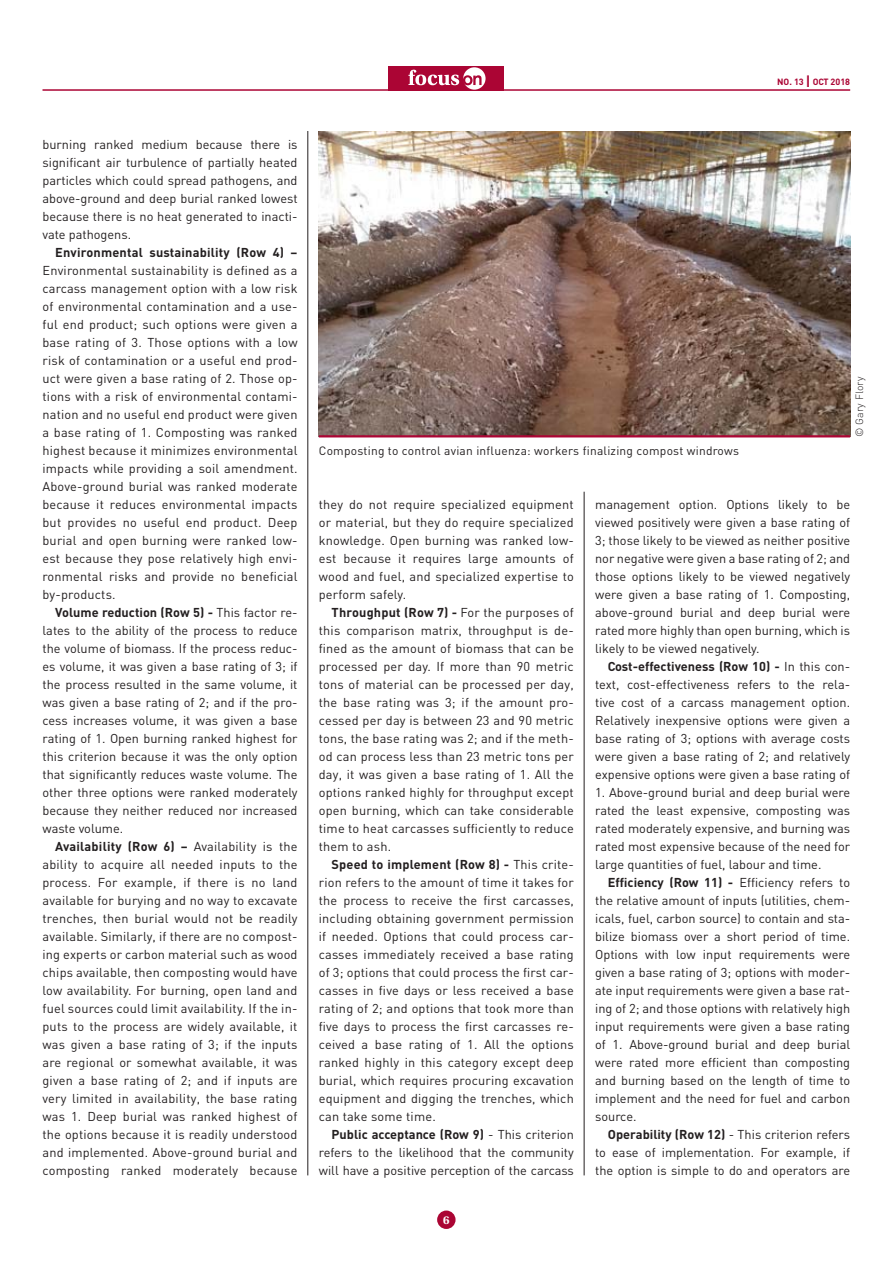
<style>
.page{position:relative;width:893px;height:1263px;background:#fff}
.page>*{position:absolute;margin:0;border:0;box-sizing:border-box;transform-origin:0 0}
.t1{font:12.75px/18px "DIN";color:#231f20;text-align:justify}
.t2{font:700 12.75px "DIN";letter-spacing:.015em;color:#231f20}
.t3{font:12px "DIN";letter-spacing:.02em;color:#231f20}
.t4{font:700 12px "Utopia Std";color:#fff}
.t5{font:300 10.5px "DIN";letter-spacing:.01em;color:#231f20}
.t6{font:700 9px "DIN";color:#ab0534}
.s1{font-weight:700}
.s2{font-size:13.5px}
</style>
<div class="page">
<div style="left:437px;top:1211px;width:18px;height:18px;background:#ab0534;border-radius:50%"></div>
<hr style="left:43px;top:89px;width:807px;height:2px;background:#ab0534">
<div style="left:388px;top:66px;width:116px;height:25px;background:#ab0534"></div>
<svg style="left:463px;top:67px;width:22px;height:23px"></svg>
<svg style="left:408px;top:70px;width:73px;height:15px"></svg>
<hr style="left:307px;top:131px;width:1px;height:1044px;background:#231f20">
<hr style="left:584px;top:492px;width:1px;height:683px;background:#231f20">
<img style="left:319px;top:131px;width:531px;height:304px">
<hr style="left:319px;top:435px;width:531px;height:2px;background:#ab0534">
<p class="t1" style="left:43px;top:137px;width:257px">burning ranked medium because there is significant air turbulence of partially heated particles which could spread pathogens, and above-ground and deep burial ranked lowest because there is no heat generated to inacti&shy;vate pathogens.</p>
<p class="t2" style="left:55px;top:248px;width:244px">Environmental sustainability (Row 4) –</p>
<p class="t1" style="left:43px;top:263px;width:257px">Environmental sustainability is defined as a carcass management option with a low risk of environmental contamination and a use&shy;ful end product; such options were given a base rating of 3. Those options with a low risk of contamination or a useful end prod&shy;uct were given a base rating of 2. Those op&shy;tions with a risk of environmental contami&shy;nation and no useful end product were given a base rating of 1. Composting was ranked highest because it minimizes environmental impacts while providing a soil amendment.<br>Above-ground burial was ranked moderate because it reduces environmental impacts but provides no useful end product. Deep burial and open burning were ranked low&shy;est because they pose relatively high envi&shy;ronmental risks and provide no beneficial by-products.</p>
<p class="t1" style="left:43px;top:605px;width:257px;text-indent:13px"><span class="s1">Volume reduction (Row 5) -</span> This factor re&shy;lates to the ability of the process to reduce the volume of biomass. If the process reduc&shy;es volume, it was given a base rating of 3; if the process resulted in the same volume, it was given a base rating of 2; and if the pro&shy;cess increases volume, it was given a base rating of 1. Open burning ranked highest for this criterion because it was the only option that significantly reduces waste volume. The other three options were ranked moderately because they neither reduced nor increased waste volume.</p>
<p class="t1" style="left:43px;top:839px;width:257px;text-indent:13px"><span class="s1">Availability (Row 6) –</span> Availability is the ability to acquire all needed inputs to the process. For example, if there is no land available for burying and no way to excavate trenches, then burial would not be readily available. Similarly, if there are no compost&shy;ing experts or carbon material such as wood chips available, then composting would have low availability. For burning, open land and fuel sources could limit availability. If the in&shy;puts to the process are widely available, it was given a base rating of 3; if the inputs are regional or somewhat available, it was given a base rating of 2; and if inputs are very limited in availability, the base rating was 1. Deep burial was ranked highest of the options because it is readily understood and implemented. Above-ground burial and composting ranked moderately because</p>
<p class="t6" style="left:777px;top:78px;width:74px">NO. 13 <span class="s2">|</span> OCT 2018</p>
<p class="t3" style="left:319px;top:446px;width:422px">Composting to control avian influenza: workers finalizing compost windrows</p>
<p class="t5" style="left:855px;top:437px;width:62px;rotate:-90deg">© Gary Flory</p>
<p class="t1" style="left:319px;top:497px;width:257px">they do not require specialized equipment or material, but they do require specialized knowledge. Open burning was ranked low&shy;est because it requires large amounts of wood and fuel, and specialized expertise to perform safely.</p>
<p class="t1" style="left:319px;top:605px;width:257px;text-indent:13px"><span class="s1">Throughput (Row 7) -</span> For the purposes of this comparison matrix, throughput is de&shy;fined as the amount of biomass that can be processed per day. If more than 90 metric tons of material can be processed per day, the base rating was 3; if the amount pro&shy;cessed per day is between 23 and 90 metric tons, the base rating was 2; and if the meth&shy;od can process less than 23 metric tons per day, it was given a base rating of 1. All the options ranked highly for throughput except open burning, which can take considerable time to heat carcasses sufficiently to reduce them to ash.</p>
<p class="t1" style="left:319px;top:857px;width:257px;text-indent:13px"><span class="s1">Speed to implement (Row 8) -</span> This crite&shy;rion refers to the amount of time it takes for the process to receive the first carcasses, including obtaining government permission if needed. Options that could process car&shy;casses immediately received a base rating of 3; options that could process the first car&shy;casses in five days or less received a base rating of 2; and options that took more than five days to process the first carcasses re&shy;ceived a base rating of 1. All the options ranked highly in this category except deep burial, which requires procuring excavation equipment and digging the trenches, which can take some time.</p>
<p class="t1" style="left:319px;top:1127px;width:257px;text-indent:13px"><span class="s1">Public acceptance (Row 9)</span> - This criterion refers to the likelihood that the community will have a positive perception of the carcass</p>
<p class="t4" style="left:443px;top:1215px;width:8px">6</p>
<p class="t1" style="left:595px;top:497px;width:257px">management option. Options likely to be viewed positively were given a base rating of 3; those likely to be viewed as neither positive nor negative were given a base rating of 2; and those options likely to be viewed negatively were given a base rating of 1. Composting, above-ground burial and deep burial were rated more highly than open burning, which is likely to be viewed negatively.</p>
<p class="t1" style="left:595px;top:659px;width:257px;text-indent:13px"><span class="s1">Cost-effectiveness (Row 10) -</span> In this con&shy;text, cost-effectiveness refers to the rela&shy;tive cost of a carcass management option.<br>Relatively inexpensive options were given a base rating of 3; options with average costs were given a base rating of 2; and relatively expensive options were given a base rating of</p>
<p class="t1" style="left:595px;top:785px;width:257px">1. Above-ground burial and deep burial were rated the least expensive, composting was rated moderately expensive, and burning was rated most expensive because of the need for large quantities of fuel, labour and time.</p>
<p class="t1" style="left:595px;top:875px;width:257px;text-indent:13px"><span class="s1">Efficiency (Row 11) -</span> Efficiency refers to the relative amount of inputs (utilities, chem&shy;icals, fuel, carbon source) to contain and sta&shy;bilize biomass over a short period of time.<br>Options with low input requirements were given a base rating of 3; options with moder&shy;ate input requirements were given a base rat&shy;ing of 2; and those options with relatively high input requirements were given a base rating of 1. Above-ground burial and deep burial were rated more efficient than composting and burning based on the length of time to implement and the need for fuel and carbon source.</p>
<p class="t1" style="left:595px;top:1127px;width:257px;text-indent:13px"><span class="s1">Operability (Row 12)</span> - This criterion refers to ease of implementation. For example, if the option is simple to do and operators are</p>
</div>
